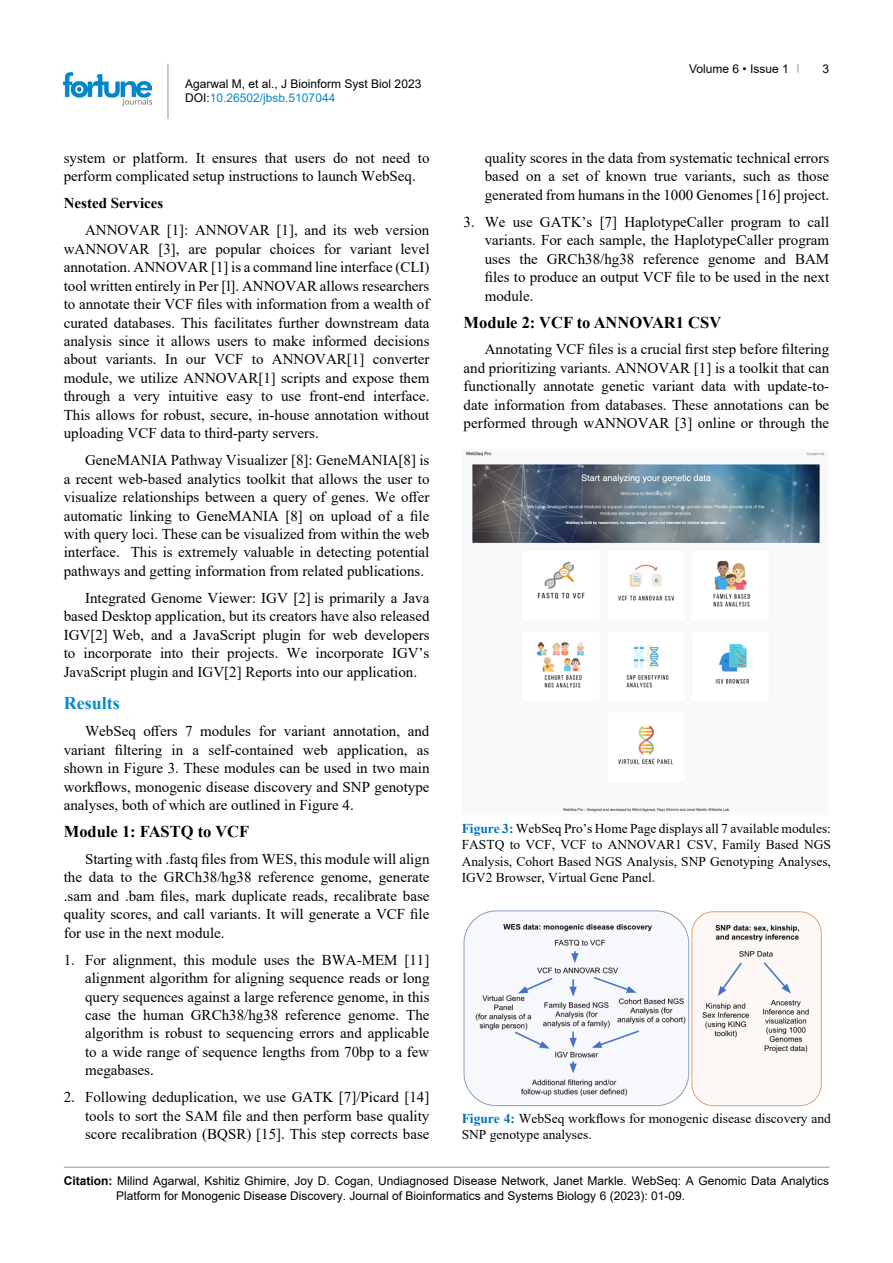
<style>
.page{position:relative;width:893px;height:1263px;background:#fff}
.page>*{position:absolute;margin:0;border:0;box-sizing:border-box;transform-origin:0 0}
.t1{font:700 18px "Times New Roman";color:#0a88ca}
.t2{font:700 16.5px "Times New Roman";color:#000}
.t3{font:15px/18.5px "Times New Roman";color:#000;text-align:justify}
.t4{font:700 15px "Times New Roman";color:#000}
.t5{font:13.5px/16.5px "Times New Roman";color:#000;text-align:justify}
.t6{font:12px/14.4px "Arial";color:#000}
.s1{color:#0a88ca}
.s2{font-weight:700;color:#0070c0}
.s3{font-weight:700}
</style>
<div class="page">
<hr style="left:168px;top:64px;width:1px;height:55px;background:#939598">
<img style="left:64px;top:72px;width:88px;height:33px">
<hr style="left:64px;top:1167px;width:765px;height:1px;background:#939598">
<img style="left:465px;top:451px;width:360px;height:361px">
<img style="left:463px;top:910px;width:359px;height:197px">
<p class="t6" style="left:185px;top:76px;width:238px">Agarwal M, et al., J Bioinform Syst Biol 2023<br>DOI:<span class="s1">10.26502/jbsb.5107044</span></p>
<p class="t3" style="left:64px;top:148px;width:367px">system or platform. It ensures that users do not need to perform complicated setup instructions to launch WebSeq.</p>
<p class="t4" style="left:64px;top:192px;width:101px">Nested Services</p>
<p class="t3" style="left:64px;top:221px;width:367px;text-indent:21px">ANNOVAR [1]: ANNOVAR [1], and its web version wANNOVAR [3], are popular choices for variant level annotation. ANNOVAR [1] is a command line interface (CLI) tool written entirely in Per [l]. ANNOVAR allows researchers to annotate their VCF files with information from a wealth of curated databases. This facilitates further downstream data analysis since it allows users to make informed decisions about variants. In our VCF to ANNOVAR[1] converter module, we utilize ANNOVAR[1] scripts and expose them through a very intuitive easy to use front-end interface.<br>This allows for robust, secure, in-house annotation without uploading VCF data to third-party servers.</p>
<p class="t3" style="left:64px;top:450px;width:367px;text-indent:21px">GeneMANIA Pathway Visualizer [8]: GeneMANIA[8] is a recent web-based analytics toolkit that allows the user to visualize relationships between a query of genes. We offer automatic linking to GeneMANIA [8] on upload of a file with query loci. These can be visualized from within the web interface. This is extremely valuable in detecting potential pathways and getting information from related publications.</p>
<p class="t3" style="left:64px;top:588px;width:367px;text-indent:21px">Integrated Genome Viewer: IGV [2] is primarily a Java based Desktop application, but its creators have also released IGV[2] Web, and a JavaScript plugin for web developers to incorporate into their projects. We incorporate IGV’s JavaScript plugin and IGV[2] Reports into our application.</p>
<p class="t1" style="left:64px;top:690px;width:57px">Results</p>
<p class="t3" style="left:64px;top:721px;width:367px;text-indent:21px">WebSeq offers 7 modules for variant annotation, and variant filtering in a self-contained web application, as shown in Figure 3. These modules can be used in two main workflows, monogenic disease discovery and SNP genotype analyses, both of which are outlined in Figure 4.</p>
<p class="t2" style="left:64px;top:819px;width:187px">Module 1: FASTQ to VCF</p>
<p class="t3" style="left:64px;top:849px;width:367px;text-indent:21px">Starting with .fastq files from WES, this module will align the data to the GRCh38/hg38 reference genome, generate .sam and .bam files, mark duplicate reads, recalibrate base quality scores, and call variants. It will generate a VCF file for use in the next module.</p>
<p class="t3" style="left:85px;top:950px;width:346px;text-indent:-21px">1. For alignment, this module uses the BWA-MEM [11] alignment algorithm for aligning sequence reads or long query sequences against a large reference genome, in this case the human GRCh38/hg38 reference genome. The algorithm is robust to sequencing errors and applicable to a wide range of sequence lengths from 70bp to a few megabases.</p>
<p class="t3" style="left:85px;top:1087px;width:346px;text-indent:-21px">2. Following deduplication, we use GATK [7]/Picard [14] tools to sort the SAM file and then perform base quality score recalibration (BQSR) [15]. This step corrects base</p>
<p class="t6" style="left:689px;top:61px;width:101px">Volume 6 • Issue 1</p>
<p class="t6" style="left:822px;top:61px;width:8px">3</p>
<p class="t3" style="left:485px;top:148px;width:346px">quality scores in the data from systematic technical errors based on a set of known true variants, such as those generated from humans in the 1000 Genomes [16] project.</p>
<p class="t3" style="left:485px;top:212px;width:346px;text-indent:-21px">3. We use GATK’s [7] HaplotypeCaller program to call variants. For each sample, the HaplotypeCaller program uses the GRCh38/hg38 reference genome and BAM files to produce an output VCF file to be used in the next module.</p>
<p class="t2" style="left:463px;top:310px;width:259px">Module 2: VCF to ANNOVAR1 CSV</p>
<p class="t3" style="left:463px;top:340px;width:367px;text-indent:21px">Annotating VCF files is a crucial first step before filtering and prioritizing variants. ANNOVAR [1] is a toolkit that can functionally annotate genetic variant data with update-to&shy;date information from databases. These annotations can be performed through wANNOVAR [3] online or through the</p>
<p class="t5" style="left:462px;top:819px;width:371px"><span class="s2">Figure 3:</span> WebSeq Pro’s Home Page displays all 7 available modules:<br>FASTQ to VCF, VCF to ANNOVAR1 CSV, Family Based NGS Analysis, Cohort Based NGS Analysis, SNP Genotyping Analyses, IGV2 Browser, Virtual Gene Panel.</p>
<p class="t5" style="left:462px;top:1109px;width:371px"><span class="s2">Figure 4:</span> WebSeq workflows for monogenic disease discovery and<br>SNP genotype analyses.</p>
<p class="t6" style="left:116px;top:1173px;width:715px;line-height:15px;text-indent:-52px"><span class="s3">Citation:</span> Milind Agarwal, Kshitiz Ghimire, Joy D. Cogan, Undiagnosed Disease Network, Janet Markle. WebSeq: A Genomic Data Analytics<br>Platform for Monogenic Disease Discovery. Journal of Bioinformatics and Systems Biology 6 (2023): 01-09.</p>
</div>
